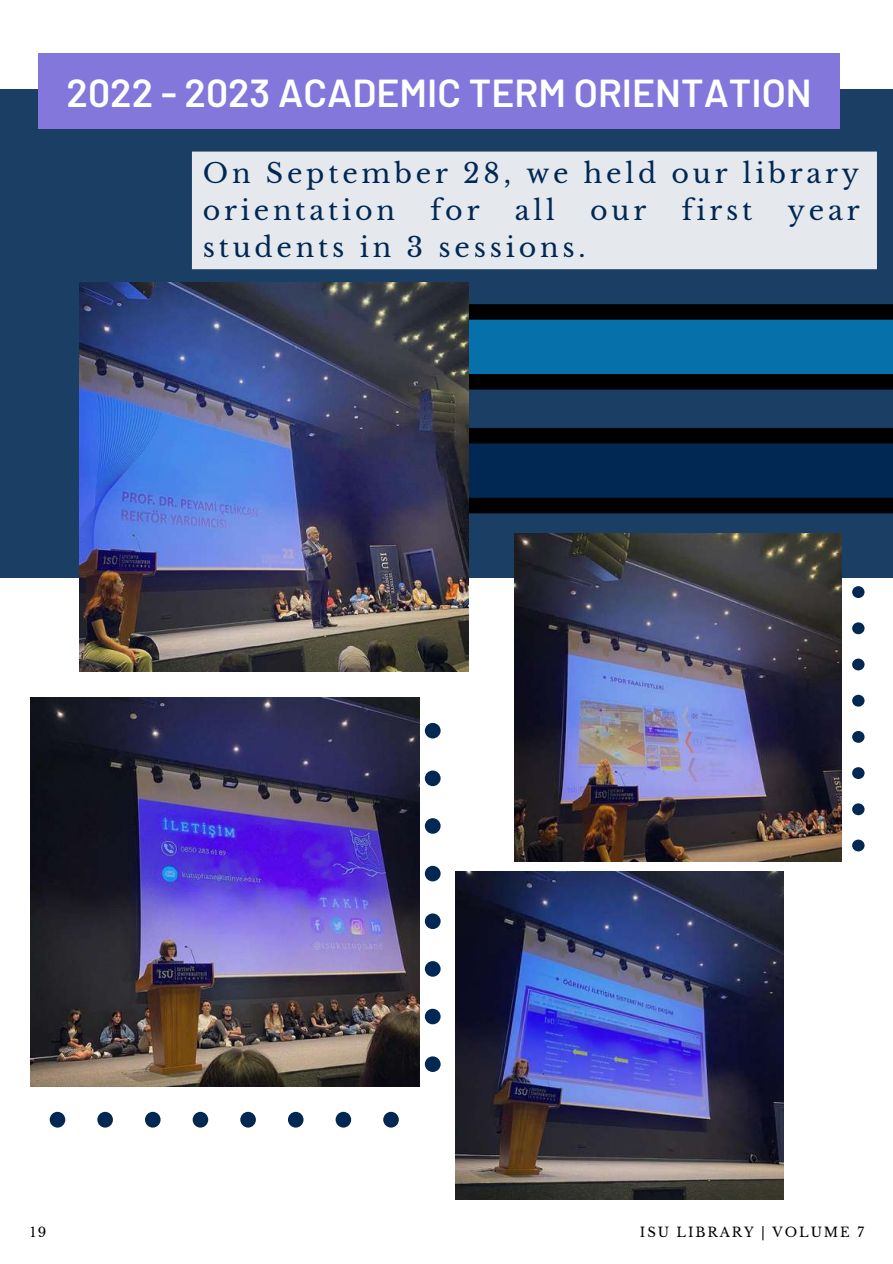
<style>
.page{position:relative;width:893px;height:1264px;background:#fff}
.page>*{position:absolute;margin:0;border:0;box-sizing:border-box;transform-origin:0 0}
.t1{font:600 39px "Barlow";color:#fff}
.t2{font:27px/37px "Libre Baskerville";letter-spacing:.14em;color:#002853}
.t3{font:13.2px "Libre Baskerville";letter-spacing:.14em;color:#000}
</style>
<div class="page">
<div style="left:0;top:89px;width:892px;height:488px;background:#1b3e65"></div>
<svg style="left:468px;top:304px;width:424px;height:209px"></svg>
<img style="left:79px;top:283px;width:389px;height:389px">
<img style="left:514px;top:534px;width:327px;height:327px">
<img style="left:30px;top:697px;width:389px;height:389px">
<img style="left:455px;top:871px;width:328px;height:328px">
<svg style="left:50px;top:1111px;width:349px;height:16px"></svg>
<svg style="left:425px;top:723px;width:15px;height:348px"></svg>
<svg style="left:852px;top:586px;width:12px;height:265px"></svg>
<div style="left:192px;top:151px;width:684px;height:118px;background:#e5e9ee"></div>
<div style="left:39px;top:54px;width:800px;height:75px;background:#8377db"></div>
<h1 class="t1" style="left:67px;top:68px;width:746px">2022 - 2023 ACADEMIC TERM ORIENTATION</h1>
<p class="t2" style="left:203px;top:155px;width:658px">On September 28, we held our library orientation</p>
<p class="t2" style="left:430px;top:192px;width:51px">for</p>
<p class="t2" style="left:515px;top:192px;width:42px">all</p>
<p class="t2" style="left:590px;top:192px;width:58px">our</p>
<p class="t2" style="left:681px;top:192px;width:72px">first</p>
<p class="t2" style="left:787px;top:192px;width:73px">year</p>
<p class="t2" style="left:203px;top:229px;width:384px">students in 3 sessions.</p>
<p class="t3" style="left:30px;top:1224px;width:18px">19</p>
<p class="t3" style="left:640px;top:1224px;width:225px">ISU LIBRARY | VOLUME 7</p>
</div>
